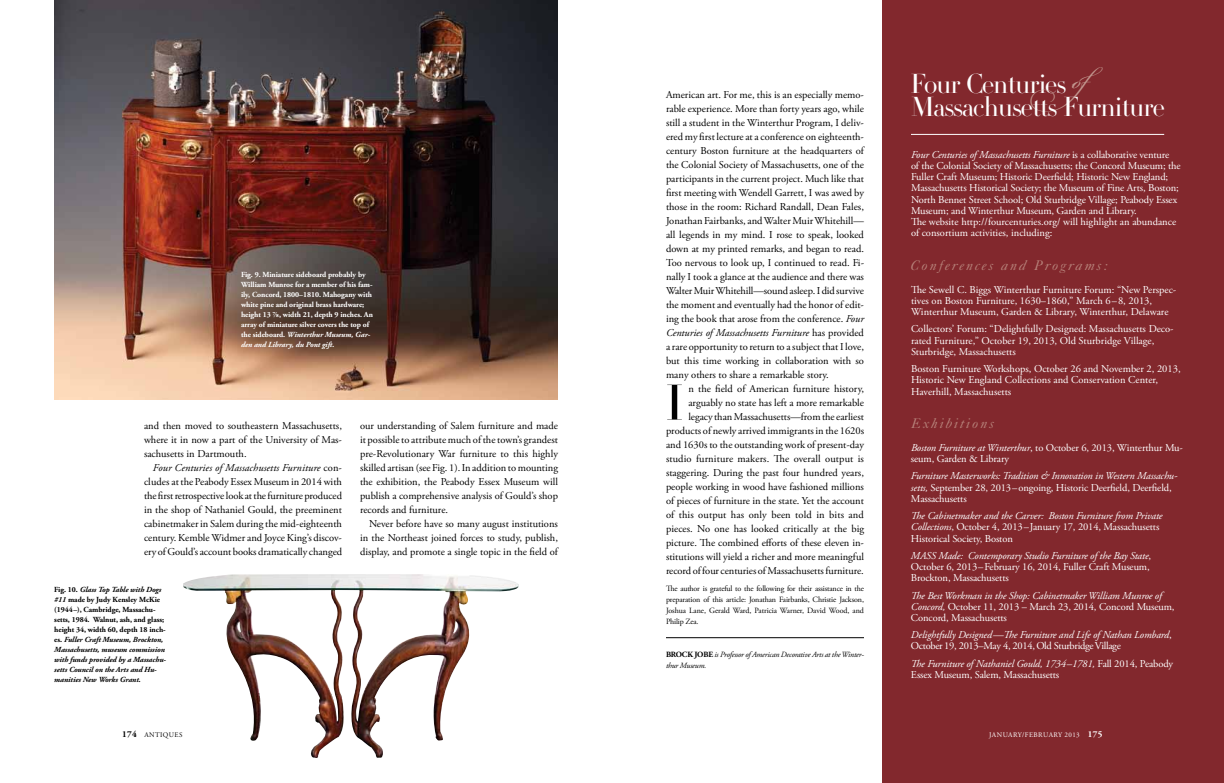
<style>
.page{position:relative;width:1224px;height:783px;background:#fff}
.page>*{position:absolute;margin:0;border:0;box-sizing:border-box;transform-origin:0 0}
.t1{font:52.9px "Baron Didot Fine";color:#000}
.t2{font:29px/23px "Baron Didot Fine";letter-spacing:-.02em;color:#fff}
.t3{font:italic 14px "Caslon Five Forty";letter-spacing:.15em;color:#b68179}
.t4{font:10.5px/14px "Adobe Garamond Pro";color:#000;text-align:justify}
.t5{font:10.5px/11.2px "Adobe Garamond Pro";letter-spacing:-.01em;color:#fff}
.t6{font:italic 10.5px/11.2px "Adobe Garamond Pro";letter-spacing:-.01em;color:#fff}
.t7{font:8px/11px "Adobe Garamond Pro";letter-spacing:-.005em;color:#000;text-align:justify}
.t8{font:italic 8px/11px "Adobe Garamond Pro";letter-spacing:-.02em;color:#000}
.t9{font:italic 700 7.8px/10px "Adobe Garamond Pro";letter-spacing:-.005em;color:#000}
.t10{font:700 7.8px/10px "Adobe Garamond Pro";letter-spacing:-.005em;color:#fff}
.t11{font:7px "Adobe Garamond Pro";letter-spacing:.065em;color:#fff}
.t12{font:7px "Adobe Garamond Pro";letter-spacing:.28em;color:#000}
.s1{font-style:italic}
.s2{font-style:normal}
.s3{font-weight:700;font-style:normal}
.s4{font-weight:700;font-size:9px}
</style>
<div class="page">
<img style="left:54px;top:0;width:504px;height:400px">
<img style="left:183px;top:574px;width:336px;height:184px">
<div style="left:882px;top:0;width:342px;height:783px;background:#82282d"></div>
<hr style="left:666px;top:638px;width:198px;height:1px;background:#000">
<hr style="left:911px;top:134px;width:253px;height:1px;background:#fff">
<p class="t10" style="left:241px;top:270px;width:133px">Fig. 9. Miniature sideboard probably by William Munroe for a member of his fam&shy;ily, Concord, 1800–1810. Mahogany with white pine and original brass hardware; height 13 ⅞, width 21, depth 9 inches. An array of miniature silver covers the top of the sideboard. <span class="s1">Winterthur Museum, Gar&shy;den and Library, du Pont gift.</span></p>
<p class="t4" style="left:144px;top:419px;width:199px">and then moved to southeastern Massachusetts, where it in now a part of the University of Mas&shy;sachusetts in Dartmouth.</p>
<p class="t4" style="left:144px;top:461px;width:200px;text-indent:9px"><span class="s1">Four Centuries of Massachusetts Furniture</span> con&shy;cludes at the Peabody Essex Museum in 2014 with the first retrospective look at the furniture produced in the shop of Nathaniel Gould, the preeminent cabinetmaker in Salem during the mid-eighteenth century. Kemble Widmer and Joyce King’s discov&shy;ery of Gould’s account books dramatically changed</p>
<p class="t9" style="left:54px;top:585px;width:113px"><span class="s2">Fig. 10.</span> Glass Top Table with Dogs #11 <span class="s2">made by Judy Kensley McKie (1944–), Cambridge, Massachu&shy;setts, 1984. Walnut, ash, and glass; height 34, width 60, depth 18 inch&shy;es.</span> Fuller Craft Museum, Brockton,<br>Massachusetts, museum commission with funds provided by a Massachu&shy;setts Council on the Arts and Hu&shy;manities New Works Grant.</p>
<p class="t4" style="left:360px;top:419px;width:200px">our understanding of Salem furniture and made it possible to attribute much of the town’s grandest pre-Revolutionary War furniture to this highly skilled artisan (see Fig. 1). In addition to mounting the exhibition, the Peabody Essex Museum will publish a comprehensive analysis of Gould’s shop records and furniture.</p>
<p class="t4" style="left:360px;top:517px;width:199px;text-indent:9px">Never before have so many august institutions in the Northeast joined forces to study, publish, display, and promote a single topic in the field of</p>
<p class="t4" style="left:666px;top:88px;width:200px">American art. For me, this is an especially memo&shy;rable experience. More than forty years ago, while still a student in the Winterthur Program, I deliv&shy;ered my first lecture at a conference on eighteenth&shy;century Boston furniture at the headquarters of the Colonial Society of Massachusetts, one of the participants in the current project. Much like that first meeting with Wendell Garrett, I was awed by those in the room: Richard Randall, Dean Fales, Jonathan Fairbanks, and Walter Muir Whitehill— all legends in my mind. I rose to speak, looked down at my printed remarks, and began to read.<br>Too nervous to look up, I continued to read. Fi&shy;nally I took a glance at the audience and there was Walter Muir Whitehill—sound asleep. I did survive the moment and eventually had the honor of edit&shy;ing the book that arose from the conference. <span class="s1">Four Centuries of Massachusetts Furniture</span> has provided a rare opportunity to return to a subject that I love, but this time working in collaboration with so many others to share a remarkable story.</p>
<h1 class="t1" style="left:666px;top:374px;width:19px">I</h1>
<p class="t4" style="left:666px;top:382px;width:200px;text-align:right">n the field of American furniture history, arguably no state has left a more remarkable legacy than Massachusetts—from the earliest products of newly arrived immigrants in the 1620s and 1630s to the outstanding work of present-day studio furniture makers. The overall output is staggering. During the past four hundred years, people working in wood have fashioned millions of pieces of furniture in the state. Yet the account of this output has only been told in bits and pieces. No one has looked critically at the big picture. The combined efforts of these eleven in&shy;stitutions will yield a richer and more meaningful record of four centuries of Massachusetts furniture.</p>
<p class="t7" style="left:666px;top:583px;width:200px">The author is grateful to the following for their assistance in the preparation of this article: Jonathan Fairbanks, Christie Jackson, Joshua Lane, Gerald Ward, Patricia Warner, David Wood, and Philip Zea.</p>
<p class="t8" style="left:666px;top:649px;width:199px"><span class="s3">BROCK JOBE</span> is Professor of American Decorative Arts at the Winter&shy;thur Museum.</p>
<h2 class="t2" style="left:911px;top:73px;width:255px">Four Centuries<br>Massachusetts Furniture</h2>
<p class="t5" style="left:911px;top:149px;width:271px"><span class="s1">Four Centuries of Massachusetts Furniture</span> is a collaborative venture<br>of the Colonial Society of Massachusetts; the Concord Museum; the Fuller Craft Museum; Historic Deerfield; Historic New England; Massachusetts Historical Society; the Museum of Fine Arts, Boston; North Bennet Street School; Old Sturbridge Village; Peabody Essex Museum; and Winterthur Museum, Garden and Library.<br>The website http://fourcenturies.org/ will highlight an abundance of consortium activities, including:</p>
<h3 class="t3" style="left:911px;top:257px;width:198px">Conferences and Programs:</h3>
<p class="t5" style="left:911px;top:284px;width:267px">The Sewell C. Biggs Winterthur Furniture Forum: “New Perspec&shy;tives on Boston Furniture, 1630–1860,” March 6–8, 2013,<br>Winterthur Museum, Garden &amp; Library, Winterthur, Delaware</p>
<p class="t5" style="left:911px;top:324px;width:264px">Collectors’ Forum: “Delightfully Designed: Massachusetts Deco&shy;rated Furniture,” October 19, 2013, Old Sturbridge Village,<br>Sturbridge, Massachusetts</p>
<p class="t5" style="left:911px;top:363px;width:271px">Boston Furniture Workshops, October 26 and November 2, 2013,<br>Historic New England Collections and Conservation Center,<br>Haverhill, Massachusetts</p>
<h3 class="t3" style="left:911px;top:415px;width:85px">Exhibitions</h3>
<p class="t5" style="left:911px;top:442px;width:273px"><span class="s1">Boston Furniture at Winterthur</span>, to October 6, 2013, Winterthur Mu&shy;seum, Garden &amp; Library</p>
<p class="t5" style="left:911px;top:471px;width:268px"><span class="s1">Furniture Masterworks: Tradition &amp; Innovation in Western Massachu&shy;setts,</span> September 28, 2013–ongoing, Historic Deerfield, Deerfield,<br>Massachusetts</p>
<p class="t5" style="left:911px;top:511px;width:253px"><span class="s1">The Cabinetmaker and the Carver: Boston Furniture from Private<br>Collections</span>, October 4, 2013–January 17, 2014, Massachusetts<br>Historical Society, Boston</p>
<p class="t5" style="left:911px;top:550px;width:242px"><span class="s1">MASS Made: Contemporary Studio Furniture of the Bay State</span>,<br>October 6, 2013–February 16, 2014, Fuller Craft Museum,<br>Brockton, Massachusetts</p>
<p class="t5" style="left:911px;top:590px;width:265px"><span class="s1">The Best Workman in the Shop: Cabinetmaker William Munroe of<br>Concord,</span> October 11, 2013 – March 23, 2014, Concord Museum,<br>Concord, Massachusetts</p>
<p class="t6" style="left:911px;top:630px;width:262px">Delightfully Designed—The Furniture and Life of Nathan Lombard<span class="s2">,<br>October 19, 2013–May 4, 2014, Old Sturbridge Village</span></p>
<p class="t5" style="left:911px;top:658px;width:264px"><span class="s1">The Furniture of Nathaniel Gould, 1734–1781,</span> Fall 2014, Peabody<br>Essex Museum, Salem, Massachusetts</p>
<p class="t12" style="left:122px;top:731px;width:62px"><span class="s4">174</span> Antiques</p>
<p class="t11" style="left:989px;top:731px;width:115px">JANUARY/FEBRUARY 2013 <span class="s4">175</span></p>
</div>
